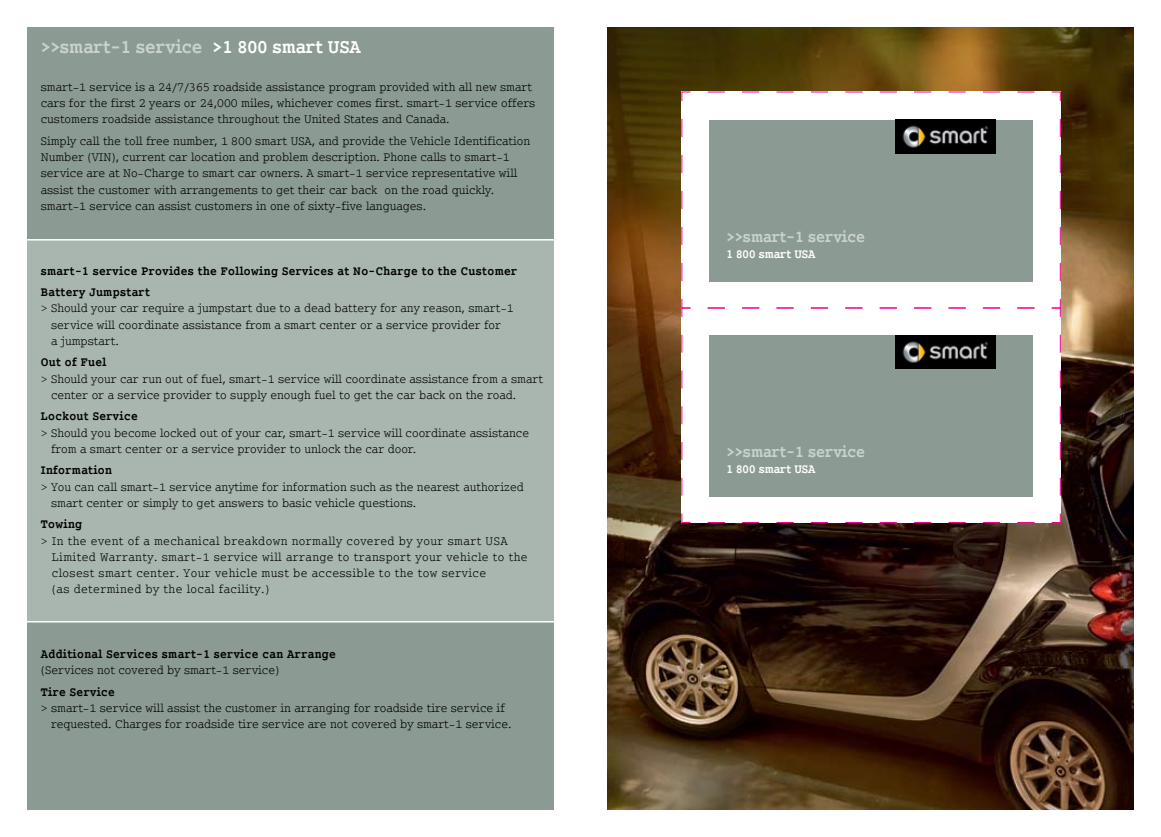
<style>
.page{position:relative;width:1161px;height:837px;background:#fff}
.page>*{position:absolute;margin:0;border:0;box-sizing:border-box;transform-origin:0 0}
.t1{font:700 condensed 21px "Smart Courier";color:#cad3ce}
.t2{font:700 condensed 18px "Smart Courier";color:#cad3ce}
.t3{font:condensed 13.5px/16.2px "Smart Courier";color:#000}
.t4{font:condensed 13.5px/16.2px "Smart Courier";letter-spacing:.03em;color:#000}
.t5{font:700 condensed 13.5px/21.6px "Smart Courier";letter-spacing:.03em;color:#000}
.t6{font:700 condensed 13.5px "Smart Courier";color:#fff}
.s1{color:#fff}
</style>
<div class="page">
<img style="left:608px;top:27px;width:526px;height:783px">
<div style="left:27px;top:27px;width:527px;height:783px;background:#8b9b93"></div>
<div style="left:27px;top:241px;width:527px;height:380px;background:#a9b6af"></div>
<hr style="left:12px;top:621px;width:557px;height:1px;background:#fff">
<hr style="left:12px;top:239px;width:557px;height:2px;background:#fff">
<svg style="left:681px;top:91px;width:380px;height:216px"></svg>
<svg style="left:681px;top:307px;width:380px;height:216px"></svg>
<h1 class="t1" style="left:41px;top:36px;width:322px">&gt;&gt;smart-1 service <span class="s1">&gt;1 800 smart USA</span></h1>
<p class="t3" style="left:41px;top:79px;width:496px">smart-1 service is a 24/7/365 roadside assistance program provided with all new smart cars for the first 2 years or 24,000 miles, whichever comes first. smart-1 service offers customers roadside assistance throughout the United States and Canada.</p>
<p class="t3" style="left:41px;top:133px;width:491px">Simply call the toll free number, 1 800 smart USA, and provide the Vehicle Identification Number (VIN), current car location and problem description. Phone calls to smart-1 service are at No-Charge to smart car owners. A smart-1 service representative will assist the customer with arrangements to get their car back on the road quickly. smart-1 service can assist customers in one of sixty-five languages.</p>
<p class="t5" style="left:41px;top:260px;width:478px">smart-1 service Provides the Following Services at No-Charge to the Customer<br>Battery Jumpstart</p>
<p class="t3" style="left:51px;top:300px;width:464px;text-indent:-10px">&gt; Should your car require a jumpstart due to a dead battery for any reason, smart-1 service will coordinate assistance from a smart center or a service provider for<br>a jumpstart.</p>
<p class="t5" style="left:41px;top:352px;width:67px">Out of Fuel</p>
<p class="t3" style="left:51px;top:370px;width:494px;text-indent:-10px">&gt; Should your car run out of fuel, smart-1 service will coordinate assistance from a smart center or a service provider to supply enough fuel to get the car back on the road.</p>
<p class="t5" style="left:41px;top:406px;width:98px">Lockout Service</p>
<p class="t3" style="left:51px;top:424px;width:479px;text-indent:-10px">&gt; Should you become locked out of your car, smart-1 service will coordinate assistance from a smart center or a service provider to unlock the car door.</p>
<p class="t5" style="left:41px;top:460px;width:73px">Information</p>
<p class="t3" style="left:51px;top:478px;width:474px;text-indent:-10px">&gt; You can call smart-1 service anytime for information such as the nearest authorized smart center or simply to get answers to basic vehicle questions.</p>
<p class="t5" style="left:41px;top:514px;width:43px">Towing</p>
<p class="t4" style="left:52px;top:532px;width:477px;text-indent:-11px">&gt; In the event of a mechanical breakdown normally covered by your smart USA Limited Warranty. smart-1 service will arrange to transport your vehicle to the closest smart center. Your vehicle must be accessible to the tow service<br>(as determined by the local facility.)</p>
<p class="t5" style="left:41px;top:643px;width:297px">Additional Services smart-1 service can Arrange</p>
<p class="t3" style="left:41px;top:662px;width:240px">(Services not covered by smart-1 service)</p>
<p class="t5" style="left:41px;top:681px;width:76px">Tire Service</p>
<p class="t3" style="left:51px;top:700px;width:462px;text-indent:-10px">&gt; smart-1 service will assist the customer in arranging for roadside tire service if requested. Charges for roadside tire service are not covered by smart-1 service.</p>
<h2 class="t2" style="left:727px;top:227px;width:140px">&gt;&gt;smart-1 service</h2>
<p class="t6" style="left:727px;top:247px;width:91px">1 800 smart USA</p>
<h2 class="t2" style="left:727px;top:442px;width:140px">&gt;&gt;smart-1 service</h2>
<p class="t6" style="left:727px;top:462px;width:91px">1 800 smart USA</p>
</div>
